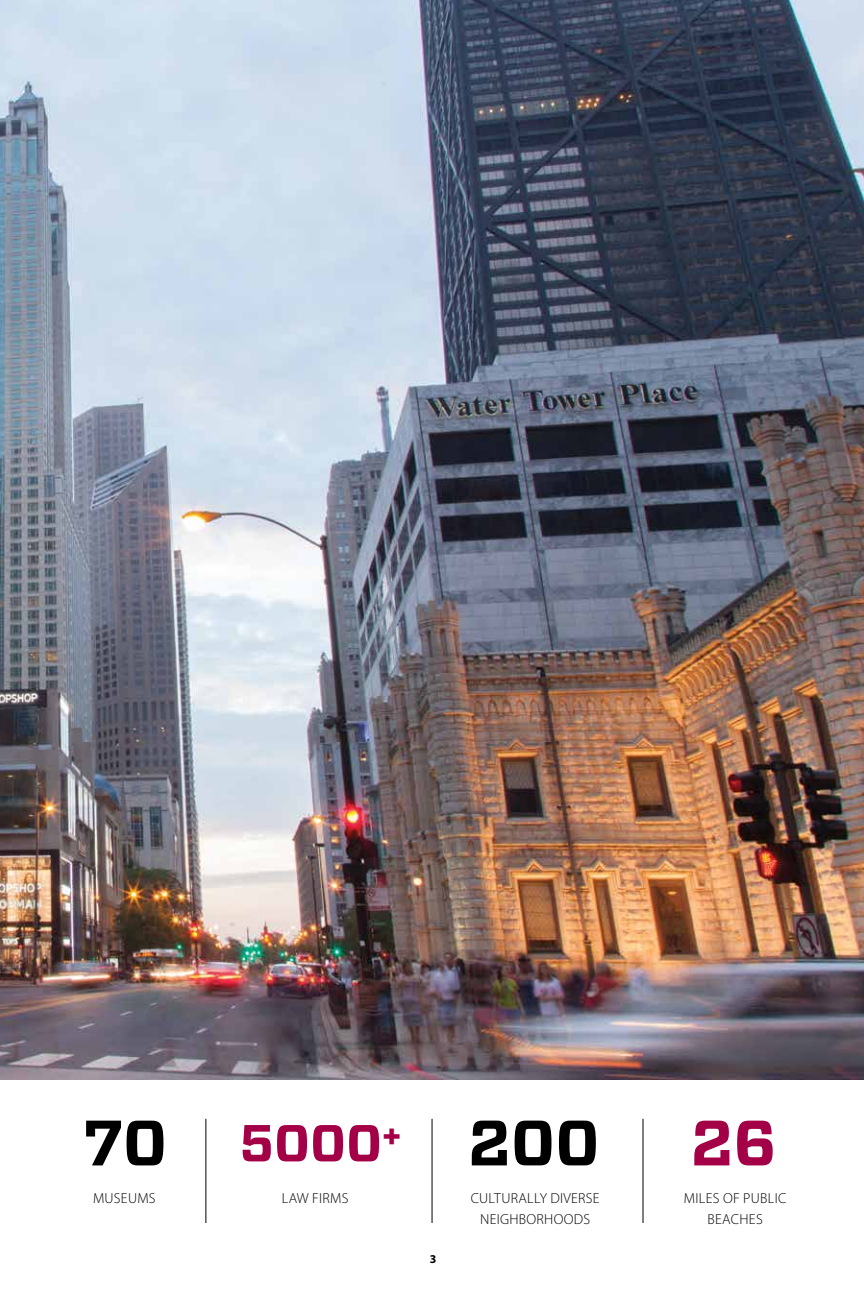
<style>
.page{position:relative;width:864px;height:1296px;background:#fff}
.page>*{position:absolute;margin:0;border:0;box-sizing:border-box;transform-origin:0 0}
.t1{font:700 64px "Vitesse";color:#000}
.t2{font:700 64px "Vitesse";color:#a30047}
.t3{font:700 52px "Vitesse";color:#a30047}
.t4{font:300 14.6px/21.4px "Myriad Pro";letter-spacing:.02em;color:#000;text-align:center}
.t5{font:700 12px "Myriad Pro";color:#000}
.s1{font-size:64px;color:#000}
</style>
<div class="page">
<img style="left:254px;top:0;width:610px;height:1080px">
<img style="left:0;top:0;width:254px;height:1080px">
<hr style="left:206px;top:1119px;width:1px;height:104px;background:#000">
<hr style="left:432px;top:1119px;width:1px;height:104px;background:#000">
<hr style="left:643px;top:1119px;width:1px;height:104px;background:#000">
<h2 class="t3" style="left:240px;top:1109px;width:362px">5000<sup>+</sup> <span class="s1">200</span></h2>
<p class="t4" style="left:471px;top:1187px;width:131px">CULTURALLY DIVERSE<br>NEIGHBORHOODS</p>
<h1 class="t1" style="left:83px;top:1100px;width:86px">70</h1>
<h1 class="t2" style="left:690px;top:1100px;width:87px">26</h1>
<p class="t4" style="left:93px;top:1187px;width:64px">MUSEUMS</p>
<p class="t4" style="left:684px;top:1187px;width:104px">MILES OF PUBLIC<br>BEACHES</p>
<p class="t4" style="left:282px;top:1187px;width:68px">LAW FIRMS</p>
<p class="t5" style="left:430px;top:1252px;width:8px">3</p>
</div>
